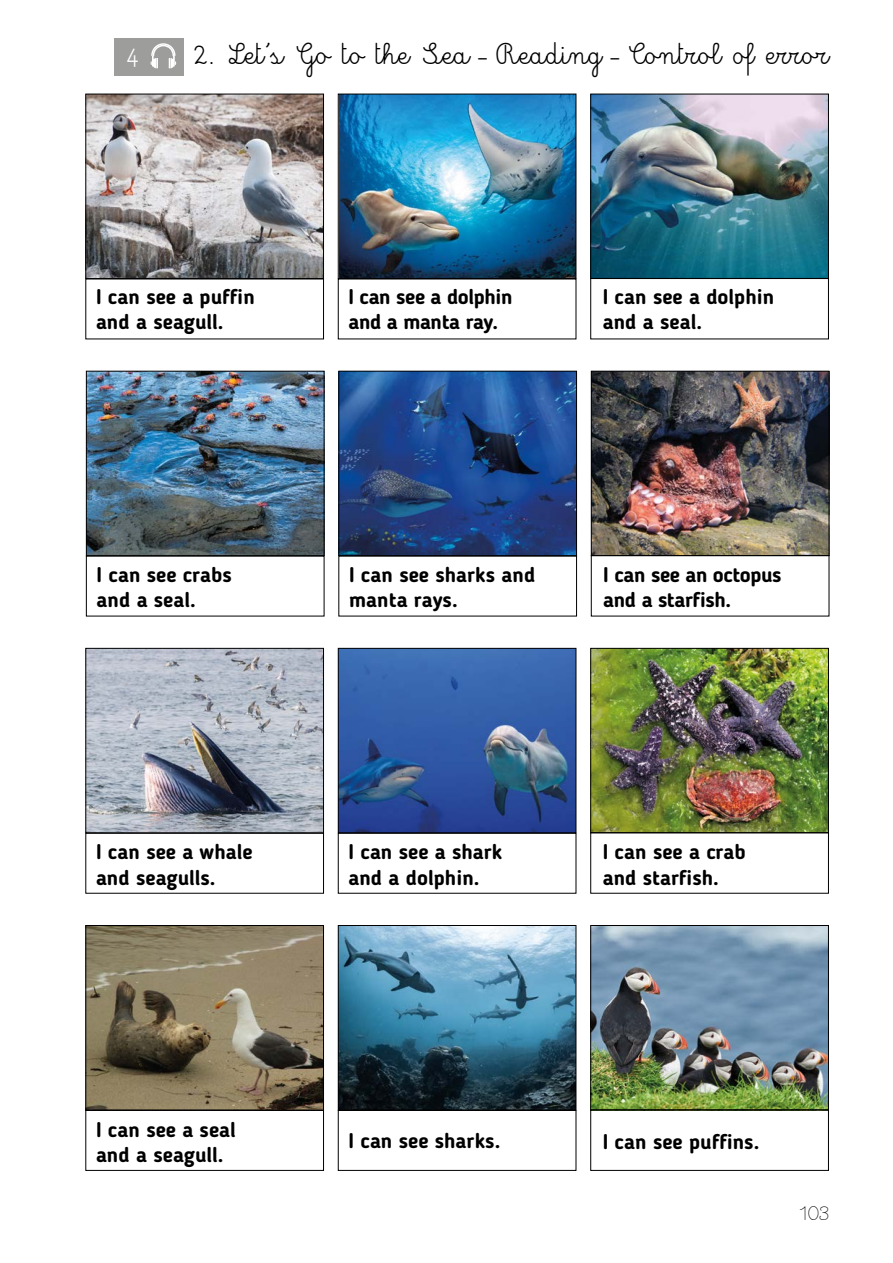
<style>
.page{position:relative;width:893px;height:1263px;background:#fff}
.page>*{position:absolute;margin:0;border:0;box-sizing:border-box;transform-origin:0 0}
.t1{font:30px "Corsivo Montessori Corsivo Montessori";color:#000}
.t2{font:30px "Corsivo Montessori Corsivo Montessori";color:#fff}
.t3{font:700 21px/25.2px "Blogger Sans";color:#000}
.t4{font:700 21px/25.2px "Blogger Sans";letter-spacing:-.02em;color:#000}
.t5{font:18px "Deuxieme Rang Original";color:#000}
</style>
<div class="page">
<img style="left:592px;top:650px;width:235px;height:181px">
<div style="left:590px;top:648px;width:239px;height:185px;border:1px solid #000"></div>
<img style="left:340px;top:650px;width:234px;height:181px">
<div style="left:338px;top:648px;width:238px;height:185px;border:1px solid #000"></div>
<img style="left:592px;top:96px;width:235px;height:181px">
<div style="left:590px;top:94px;width:239px;height:185px;border:1px solid #000"></div>
<img style="left:88px;top:373px;width:234px;height:181px">
<div style="left:86px;top:371px;width:238px;height:185px;border:1px solid #000"></div>
<img style="left:88px;top:650px;width:234px;height:181px">
<div style="left:86px;top:648px;width:238px;height:185px;border:1px solid #000"></div>
<img style="left:88px;top:927px;width:234px;height:181px">
<div style="left:86px;top:925px;width:238px;height:185px;border:1px solid #000"></div>
<img style="left:88px;top:96px;width:234px;height:181px">
<div style="left:86px;top:94px;width:238px;height:185px;border:1px solid #000"></div>
<img style="left:340px;top:96px;width:234px;height:181px">
<div style="left:338px;top:94px;width:238px;height:185px;border:1px solid #000"></div>
<img style="left:341px;top:373px;width:234px;height:181px">
<div style="left:339px;top:371px;width:238px;height:185px;border:1px solid #000"></div>
<img style="left:340px;top:927px;width:234px;height:181px">
<div style="left:338px;top:925px;width:238px;height:185px;border:1px solid #000"></div>
<img style="left:593px;top:373px;width:234px;height:181px">
<div style="left:591px;top:371px;width:238px;height:185px;border:1px solid #000"></div>
<img style="left:592px;top:927px;width:235px;height:181px">
<div style="left:590px;top:925px;width:239px;height:185px;border:1px solid #000"></div>
<div style="left:114px;top:38px;width:70px;height:37px;background:#9d9d9c"></div>
<svg style="left:151px;top:43px;width:25px;height:25px"></svg>
<div style="left:590px;top:278px;width:239px;height:61px;border:1px solid #000"></div>
<div style="left:591px;top:555px;width:238px;height:61px;border:1px solid #000"></div>
<div style="left:590px;top:832px;width:239px;height:61px;border:1px solid #000"></div>
<div style="left:590px;top:1110px;width:239px;height:60px;border:1px solid #000"></div>
<div style="left:86px;top:833px;width:238px;height:60px;border:1px solid #000"></div>
<div style="left:86px;top:1110px;width:238px;height:60px;border:1px solid #000"></div>
<div style="left:338px;top:833px;width:238px;height:60px;border:1px solid #000"></div>
<div style="left:338px;top:1110px;width:238px;height:60px;border:1px solid #000"></div>
<h1 class="t2" style="left:126px;top:39px;width:15px">4</h1>
<h1 class="t1" style="left:193px;top:36px;width:637px">2. Let’s Go to the Sea - Reading - Control of error</h1>
<p class="t3" style="left:96px;top:284px;width:160px">I can see a puffin and a seagull.</p>
<p class="t3" style="left:97px;top:562px;width:137px">I can see crabs and a seal.</p>
<p class="t3" style="left:96px;top:839px;width:158px">I can see a whale and seagulls.</p>
<p class="t3" style="left:96px;top:1116px;width:141px">I can see a seal and a seagull.</p>
<p class="t4" style="left:348px;top:284px;width:166px">I can see a dolphin and a manta ray.</p>
<p class="t3" style="left:603px;top:284px;width:173px">I can see a dolphin and a seal.</p>
<p class="t3" style="left:349px;top:562px;width:188px">I can see sharks and manta rays.</p>
<p class="t4" style="left:603px;top:562px;width:180px">I can see an octopus and a starfish.</p>
<p class="t3" style="left:348px;top:839px;width:155px">I can see a shark and a dolphin.</p>
<p class="t3" style="left:603px;top:839px;width:145px">I can see a crab and starfish.</p>
<p class="t3" style="left:348px;top:1127px;width:153px">I can see sharks.</p>
<p class="t3" style="left:603px;top:1128px;width:158px">I can see puffins.</p>
<p class="t5" style="left:800px;top:1202px;width:31px">103</p>
</div>
